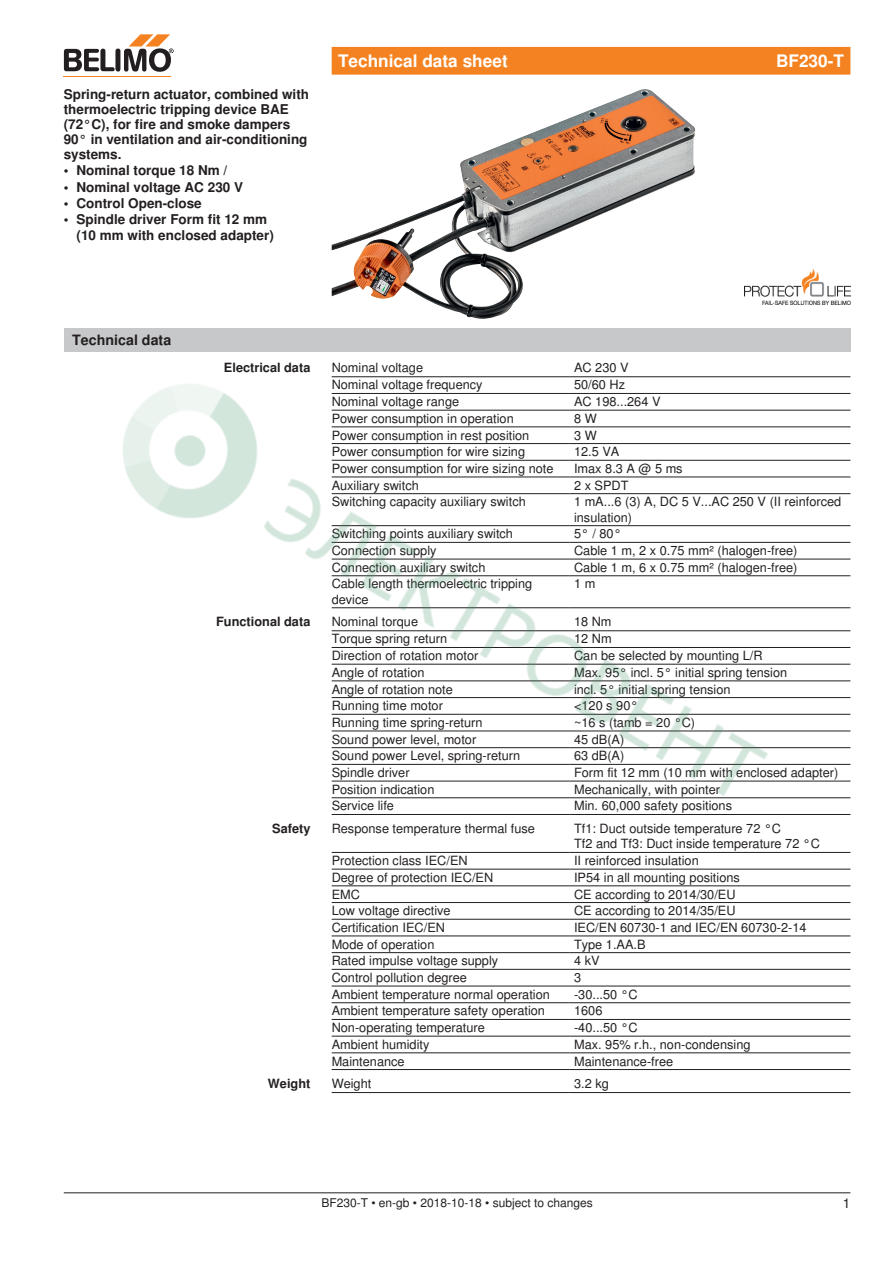
<style>
.page{position:relative;width:893px;height:1263px;background:#fff}
.page>*{position:absolute;margin:0;border:0;box-sizing:border-box;transform-origin:0 0}
.t1{font:700 17.25px "Nimbus Sans BEL";color:#fff}
.t2{font:700 14.25px "Nimbus Sans BEL";color:#231f20}
.t3{font:700 13.5px/15px "Nimbus Sans BEL";color:#231f20}
.t4{font:13.5px "Nimbus Sans BEL";color:#231f20}
.t5{font:12.75px/15.3px "Nimbus Sans BEL";color:#231f20}
.t6{font:700 12.75px "Nimbus Sans BEL";color:#231f20}
.t7{font:12px "Nimbus Sans BEL";color:#231f20}
</style>
<div class="page">
<hr style="left:64px;top:76px;width:107px;height:1px;background:#f58220">
<svg style="left:64px;top:34px;width:110px;height:38px"></svg>
<div style="left:332px;top:47px;width:518px;height:28px;background:#f58220"></div>
<img style="left:359px;top:90px;width:281px;height:146px">
<hr style="left:332px;top:1036px;width:238px;height:1px;background:#231f20">
<hr style="left:570px;top:1036px;width:280px;height:1px;background:#231f20">
<hr style="left:332px;top:1052px;width:238px;height:1px;background:#231f20">
<hr style="left:570px;top:1052px;width:280px;height:1px;background:#231f20">
<hr style="left:332px;top:1069px;width:238px;height:1px;background:#231f20">
<hr style="left:570px;top:1069px;width:280px;height:1px;background:#231f20">
<hr style="left:332px;top:1092px;width:238px;height:1px;background:#231f20">
<hr style="left:570px;top:1092px;width:280px;height:1px;background:#231f20">
<hr style="left:64px;top:1192px;width:786px;height:1px;background:#231f20">
<img style="left:64px;top:236px;width:787px;height:784px">
<p class="t3" style="left:64px;top:88px;width:247px">Spring-return actuator, combined with thermoelectric tripping device BAE (72°C), for fire and smoke dampers<br>90° in ventilation and air-conditioning systems.</p>
<p class="t3" style="left:64px;top:164px;width:165px">• Nominal torque 18 Nm /</p>
<p class="t3" style="left:64px;top:180px;width:181px">• Nominal voltage AC 230 V</p>
<p class="t3" style="left:64px;top:196px;width:140px">• Control Open-close</p>
<p class="t3" style="left:77px;top:212px;width:199px;line-height:16.2px;text-indent:-13px">• Spindle driver Form fit 12 mm (10 mm with enclosed adapter)</p>
<h1 class="t1" style="left:338px;top:51px;width:171px">Technical data sheet</h1>
<h1 class="t1" style="left:776px;top:51px;width:70px">BF230-T</h1>
<p class="t2" style="left:72px;top:331px;width:100px">Technical data</p>
<p class="t6" style="left:224px;top:360px;width:88px">Electrical data</p>
<p class="t5" style="left:332px;top:361px;width:93px">Nominal voltage</p>
<p class="t5" style="left:574px;top:361px;width:56px">AC 230 V</p>
<p class="t5" style="left:332px;top:378px;width:152px">Nominal voltage frequency</p>
<p class="t5" style="left:574px;top:378px;width:53px">50/60 Hz</p>
<p class="t5" style="left:332px;top:394px;width:129px">Nominal voltage range</p>
<p class="t5" style="left:574px;top:394px;width:88px">AC 198...264 V</p>
<p class="t5" style="left:332px;top:411px;width:184px">Power consumption in operation</p>
<p class="t5" style="left:574px;top:411px;width:24px">8 W</p>
<p class="t5" style="left:332px;top:428px;width:199px">Power consumption in rest position</p>
<p class="t5" style="left:574px;top:428px;width:24px">3 W</p>
<p class="t5" style="left:332px;top:444px;width:195px">Power consumption for wire sizing</p>
<p class="t5" style="left:574px;top:444px;width:47px">12.5 VA</p>
<p class="t5" style="left:332px;top:461px;width:223px">Power consumption for wire sizing note</p>
<p class="t5" style="left:574px;top:461px;width:110px">Imax 8.3 A @ 5 ms</p>
<p class="t5" style="left:332px;top:478px;width:89px">Auxiliary switch</p>
<p class="t5" style="left:574px;top:478px;width:56px">2 x SPDT</p>
<p class="t5" style="left:332px;top:494px;width:196px">Switching capacity auxiliary switch</p>
<p class="t5" style="left:574px;top:494px;width:269px">1 mA...6 (3) A, DC 5 V...AC 250 V (II reinforced insulation)</p>
<p class="t5" style="left:332px;top:526px;width:183px">Switching points auxiliary switch</p>
<p class="t5" style="left:574px;top:526px;width:49px">5° / 80°</p>
<p class="t5" style="left:332px;top:543px;width:106px">Connection supply</p>
<p class="t5" style="left:574px;top:543px;width:225px">Cable 1 m, 2 x 0.75 mm² (halogen-free)</p>
<p class="t5" style="left:332px;top:560px;width:155px">Connection auxiliary switch</p>
<p class="t5" style="left:574px;top:560px;width:225px">Cable 1 m, 6 x 0.75 mm² (halogen-free)</p>
<p class="t5" style="left:332px;top:577px;width:202px">Cable length thermoelectric tripping device</p>
<p class="t5" style="left:574px;top:577px;width:23px">1 m</p>
<p class="t6" style="left:216px;top:614px;width:96px">Functional data</p>
<p class="t5" style="left:332px;top:615px;width:88px">Nominal torque</p>
<p class="t5" style="left:574px;top:615px;width:39px">18 Nm</p>
<p class="t5" style="left:332px;top:632px;width:117px">Torque spring return</p>
<p class="t5" style="left:574px;top:632px;width:39px">12 Nm</p>
<p class="t5" style="left:332px;top:648px;width:148px">Direction of rotation motor</p>
<p class="t5" style="left:574px;top:648px;width:190px">Can be selected by mounting L/R</p>
<p class="t5" style="left:332px;top:665px;width:94px">Angle of rotation</p>
<p class="t5" style="left:574px;top:665px;width:215px">Max. 95° incl. 5° initial spring tension</p>
<p class="t5" style="left:332px;top:682px;width:123px">Angle of rotation note</p>
<p class="t5" style="left:574px;top:682px;width:158px">incl. 5° initial spring tension</p>
<p class="t5" style="left:332px;top:698px;width:113px">Running time motor</p>
<p class="t5" style="left:574px;top:698px;width:66px">&lt;120 s 90°</p>
<p class="t5" style="left:332px;top:715px;width:152px">Running time spring-return</p>
<p class="t5" style="left:574px;top:715px;width:123px">~16 s (tamb = 20 °C)</p>
<p class="t5" style="left:332px;top:732px;width:146px">Sound power level, motor</p>
<p class="t5" style="left:574px;top:732px;width:52px">45 dB(A)</p>
<p class="t5" style="left:332px;top:748px;width:190px">Sound power Level, spring-return</p>
<p class="t5" style="left:574px;top:748px;width:52px">63 dB(A)</p>
<p class="t5" style="left:332px;top:765px;width:79px">Spindle driver</p>
<p class="t5" style="left:574px;top:765px;width:266px">Form fit 12 mm (10 mm with enclosed adapter)</p>
<p class="t5" style="left:332px;top:782px;width:104px">Position indication</p>
<p class="t5" style="left:574px;top:782px;width:147px">Mechanically, with pointer</p>
<p class="t5" style="left:332px;top:799px;width:64px">Service life</p>
<p class="t5" style="left:574px;top:799px;width:160px">Min. 60,000 safety positions</p>
<p class="t6" style="left:272px;top:821px;width:40px">Safety</p>
<p class="t5" style="left:332px;top:821px;width:205px">Response temperature thermal fuse</p>
<p class="t5" style="left:574px;top:821px;width:247px">Tf1: Duct outside temperature 72 °C<br>Tf2 and Tf3: Duct inside temperature 72 °C</p>
<p class="t5" style="left:332px;top:853px;width:138px">Protection class IEC/EN</p>
<p class="t5" style="left:574px;top:853px;width:126px">II reinforced insulation</p>
<p class="t5" style="left:332px;top:870px;width:163px">Degree of protection IEC/EN</p>
<p class="t5" style="left:574px;top:870px;width:167px">IP54 in all mounting positions</p>
<p class="t5" style="left:332px;top:887px;width:30px">EMC</p>
<p class="t5" style="left:574px;top:887px;width:163px">CE according to 2014/30/EU</p>
<p class="t5" style="left:332px;top:903px;width:121px">Low voltage directive</p>
<p class="t5" style="left:574px;top:903px;width:163px">CE according to 2014/35/EU</p>
<p class="t5" style="left:332px;top:920px;width:115px">Certification IEC/EN</p>
<p class="t5" style="left:574px;top:920px;width:234px">IEC/EN 60730-1 and IEC/EN 60730-2-14</p>
<p class="t5" style="left:332px;top:937px;width:104px">Mode of operation</p>
<p class="t5" style="left:574px;top:937px;width:73px">Type 1.AA.B</p>
<p class="t5" style="left:332px;top:953px;width:168px">Rated impulse voltage supply</p>
<p class="t5" style="left:574px;top:953px;width:27px">4 kV</p>
<p class="t5" style="left:332px;top:970px;width:137px">Control pollution degree</p>
<p class="t5" style="left:574px;top:970px;width:9px">3</p>
<p class="t5" style="left:332px;top:987px;width:220px">Ambient temperature normal operation</p>
<p class="t5" style="left:574px;top:987px;width:65px">-30...50 °C</p>
<p class="t5" style="left:332px;top:1003px;width:215px">Ambient temperature safety operation</p>
<p class="t5" style="left:574px;top:1003px;width:30px">1606</p>
<p class="t5" style="left:332px;top:1020px;width:155px">Non-operating temperature</p>
<p class="t5" style="left:574px;top:1020px;width:65px">-40...50 °C</p>
<p class="t5" style="left:332px;top:1037px;width:99px">Ambient humidity</p>
<p class="t5" style="left:574px;top:1037px;width:178px">Max. 95% r.h., non-condensing</p>
<p class="t5" style="left:332px;top:1054px;width:74px">Maintenance</p>
<p class="t5" style="left:574px;top:1054px;width:101px">Maintenance-free</p>
<p class="t6" style="left:268px;top:1076px;width:44px">Weight</p>
<p class="t5" style="left:332px;top:1076px;width:41px">Weight</p>
<p class="t5" style="left:574px;top:1076px;width:36px">3.2 kg</p>
<p class="t7" style="left:321px;top:1196px;width:273px">BF230-T • en-gb • 2018-10-18 • subject to changes</p>
<p class="t4" style="left:843px;top:1195px;width:9px">1</p>
</div>
